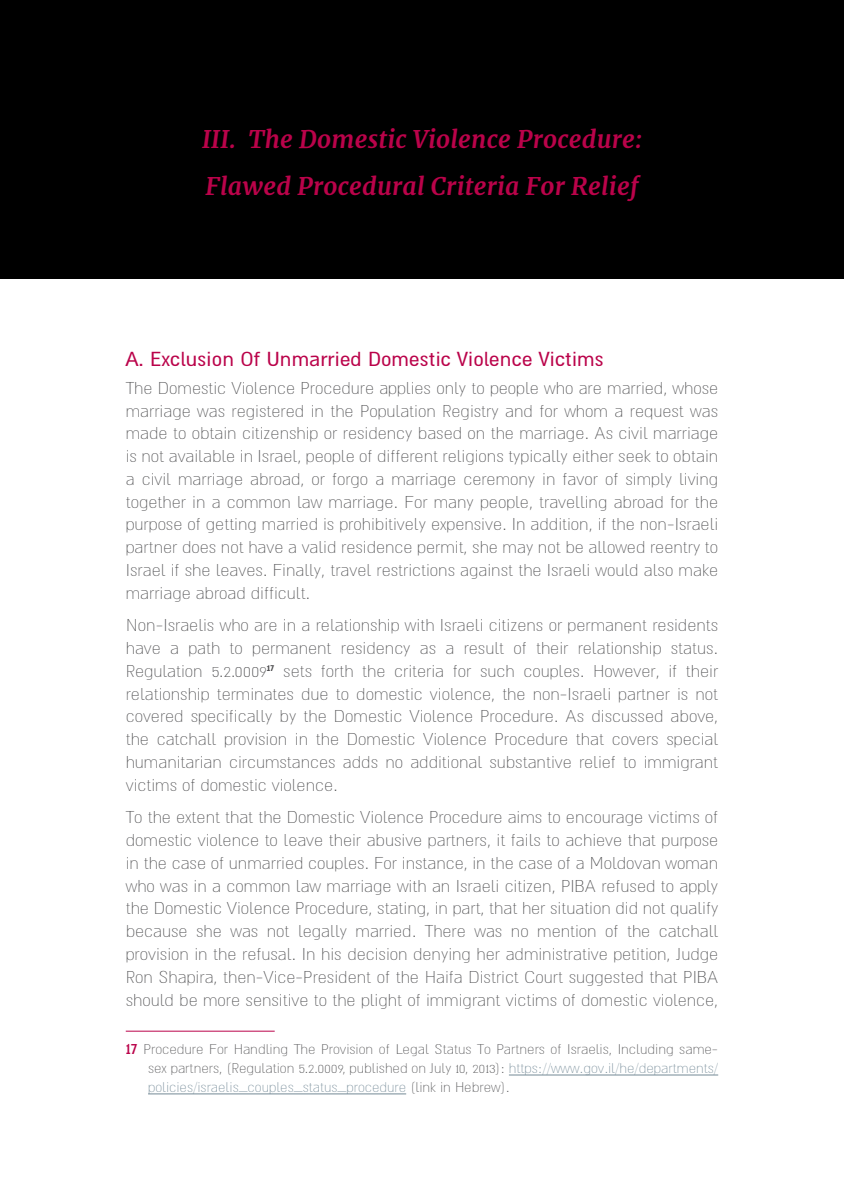
<style>
.page{position:relative;width:844px;height:1191px;background:#fff}
.page>*{position:absolute;margin:0;border:0;box-sizing:border-box;transform-origin:0 0}
.t1{font:italic 700 24.5px/47.2px "Merriweather";letter-spacing:.01em;color:#ba034a}
.t2{font:22.75px "Almoni DLAAA";letter-spacing:.01em;color:#ba034a}
.t3{font:300 19.25px/22.8px "Almoni DLAAA";color:#4d4d4f;text-align:justify}
.t4{font:300 15.75px/18.9px "Almoni DLAAA";color:#4d4d4f;text-align:justify}
.s1{font-weight:400;font-size:19.25px;color:#ba034a}
.s2{color:#738996}
</style>
<div class="page">
<div style="left:0;top:0;width:843px;height:279px;background:#000"></div>
<hr style="left:126px;top:1030px;width:148px;height:1px;background:#ba034a">
<hr style="left:508px;top:1074px;width:210px;height:1px;background:#738996">
<hr style="left:148px;top:1093px;width:258px;height:1px;background:#738996">
<p class="t1" style="left:202px;top:115px;width:441px">III. The Domestic Violence Procedure:<br>Flawed Procedural Criteria For Relief</p>
<p class="t2" style="left:126px;top:348px;width:479px">A. Exclusion Of Unmarried Domestic Violence Victims</p>
<p class="t3" style="left:126px;top:377px;width:594px">The Domestic Violence Procedure applies only to people who are married, whose marriage was registered in the Population Registry and for whom a request was made to obtain citizenship or residency based on the marriage. As civil marriage is not available in Israel, people of different religions typically either seek to obtain a civil marriage abroad, or forgo a marriage ceremony in favor of simply living together in a common law marriage. For many people, travelling abroad for the purpose of getting married is prohibitively expensive. In addition, if the non-Israeli partner does not have a valid residence permit, she may not be allowed reentry to Israel if she leaves. Finally, travel restrictions against the Israeli would also make marriage abroad difficult.</p>
<p class="t3" style="left:126px;top:614px;width:594px">Non-Israelis who are in a relationship with Israeli citizens or permanent residents have a path to permanent residency as a result of their relationship status.<br>Regulation 5.2.0009<sup>17</sup> sets forth the criteria for such couples. However, if their relationship terminates due to domestic violence, the non-Israeli partner is not covered specifically by the Domestic Violence Procedure. As discussed above, the catchall provision in the Domestic Violence Procedure that covers special humanitarian circumstances adds no additional substantive relief to immigrant victims of domestic violence.</p>
<p class="t3" style="left:126px;top:806px;width:594px">To the extent that the Domestic Violence Procedure aims to encourage victims of domestic violence to leave their abusive partners, it fails to achieve that purpose in the case of unmarried couples. For instance, in the case of a Moldovan woman who was in a common law marriage with an Israeli citizen, PIBA refused to apply the Domestic Violence Procedure, stating, in part, that her situation did not qualify because she was not legally married. There was no mention of the catchall provision in the refusal. In his decision denying her administrative petition, Judge Ron Shapira, then-Vice-President of the Haifa District Court suggested that PIBA should be more sensitive to the plight of immigrant victims of domestic violence,</p>
<p class="t4" style="left:148px;top:1039px;width:571px;text-indent:-22px"><span class="s1">17</span> Procedure For Handling The Provision of Legal Status To Partners of Israelis, Including same&shy;sex partners, (Regulation 5.2.0009, published on July 10, 2013): <span class="s2">https://www.gov.il/he/departments/ policies/israelis_couples_status_procedure</span> (link in Hebrew).</p>
</div>
